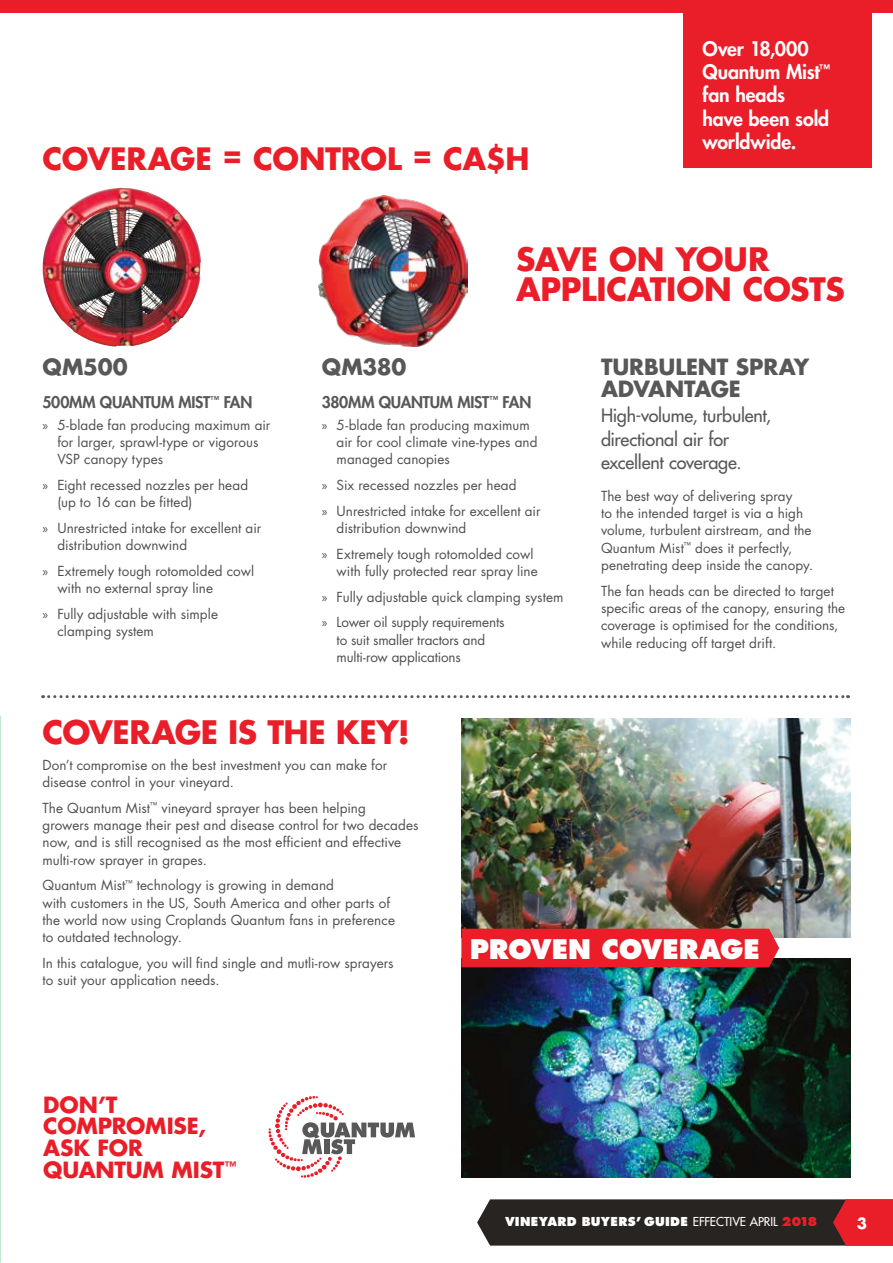
<style>
.page{position:relative;width:893px;height:1263px;background:#fff}
.page>*{position:absolute;margin:0;border:0;box-sizing:border-box;transform-origin:0 0}
.t1{font:700 31.5px/30.2px "Futura Std";letter-spacing:-.015em;color:#ea1e29}
.t2{font:700 30px "Futura Std";letter-spacing:-.01em;color:#ea1e29}
.t3{font:800 26.25px "Futura Std";letter-spacing:-.005em;color:#fff}
.t4{font:700 21.75px/21.8px "Futura Std";letter-spacing:-.01em;color:#ea1e29}
.t5{font:700 21.75px/21.8px "Futura Std";letter-spacing:-.01em;color:#585858}
.t6{font:800 19.5px/23.2px "Futura Std";letter-spacing:-.005em;color:#fff}
.t7{font:500 18px/23.2px "Futura Std";letter-spacing:-.015em;color:#585858}
.t8{font:800 15.75px "Futura Std";letter-spacing:-.015em;color:#585858}
.t9{font:700 15px "Futura Std";color:#fff}
.t10{font:13.5px/17.2px "Futura Std";letter-spacing:.005em;color:#504f4f}
.t11{font:13.5px/17.2px "Futura Std";letter-spacing:-.015em;color:#504f4f}
.t12{font:800 12px "Futura Std";letter-spacing:.025em;color:#fff}
.s1{font-family:"Myriad Pro"}
.s2{font-weight:500}
.s3{color:#ea1e29}
</style>
<div class="page">
<img style="left:319px;top:196px;width:149px;height:151px">
<div style="left:683px;top:0;width:188px;height:58px;background:#ea1e29"></div>
<div style="left:683px;top:21px;width:188px;height:147px;background:#ea1e29"></div>
<img style="left:43px;top:188px;width:158px;height:159px">
<svg style="left:43px;top:695px;width:805px;height:3px"></svg>
<img style="left:0;top:715px;width:1px;height:548px">
<img style="left:461px;top:718px;width:389px;height:219px">
<img style="left:461px;top:959px;width:389px;height:219px">
<div style="left:461px;top:929px;width:318px;height:38px;background:#ea1e29"></div>
<svg style="left:477px;top:1199px;width:416px;height:46px;background:#452928"></svg>
<div style="left:0;top:0;width:893px;height:13px;background:#ea1e29"></div>
<svg style="left:268px;top:1096px;width:147px;height:82px"></svg>
<h2 class="t2" style="left:43px;top:139px;width:488px">COVERAGE = CONTROL = CA$H</h2>
<h3 class="t6" style="left:702px;top:37px;width:129px">Over 18,000<br>Quantum Mist<sup>™ </sup>fan heads have been sold worldwide.</h3>
<h3 class="t5" style="left:43px;top:356px;width:87px">QM500</h3>
<p class="t8" style="left:43px;top:392px;width:211px">500MM QUANTUM MIST<sup>™</sup> FAN</p>
<p class="t10" style="left:57px;top:416px;width:214px;text-indent:-15px"><span class="s1">»</span> 5-blade fan producing maximum air for larger, sprawl-type or vigorous<br>VSP canopy types</p>
<p class="t10" style="left:57px;top:476px;width:192px;text-indent:-15px"><span class="s1">»</span> Eight recessed nozzles per head (up to 16 can be fitted)</p>
<p class="t10" style="left:57px;top:519px;width:205px;text-indent:-15px"><span class="s1">»</span> Unrestricted intake for excellent air distribution downwind</p>
<p class="t10" style="left:57px;top:562px;width:198px;text-indent:-15px"><span class="s1">»</span> Extremely tough rotomolded cowl with no external spray line</p>
<p class="t10" style="left:57px;top:605px;width:162px;text-indent:-15px"><span class="s1">»</span> Fully adjustable with simple clamping system</p>
<h1 class="t1" style="left:516px;top:243px;width:330px">SAVE ON YOUR<br>APPLICATION COSTS</h1>
<h3 class="t5" style="left:322px;top:356px;width:86px">QM380</h3>
<p class="t8" style="left:322px;top:392px;width:211px">380MM QUANTUM MIST<sup>™</sup> FAN</p>
<p class="t10" style="left:337px;top:416px;width:202px;text-indent:-15px"><span class="s1">»</span> 5-blade fan producing maximum air for cool climate vine-types and managed canopies</p>
<p class="t10" style="left:322px;top:472px;width:220px;line-height:25.8px"><span class="s1">»</span> Six recessed nozzles per head<br><span class="s1">»</span> Unrestricted intake for excellent air</p>
<p class="t10" style="left:322px;top:515px;width:213px;line-height:25.8px;text-indent:15px">distribution downwind<br><span class="s1">»</span> Extremely tough rotomolded cowl</p>
<p class="t10" style="left:322px;top:558px;width:243px;line-height:25.8px;text-indent:15px">with fully protected rear spray line<br><span class="s1">»</span> Fully adjustable quick clamping system <span class="s1">»</span> Lower oil supply requirements</p>
<p class="t11" style="left:337px;top:631px;width:150px">to suit smaller tractors and multi-row applications</p>
<h3 class="t5" style="left:601px;top:356px;width:210px">TURBULENT SPRAY<br>ADVANTAGE</h3>
<h3 class="t7" style="left:601px;top:404px;width:172px">High-volume, turbulent, directional air for excellent coverage.</h3>
<p class="t10" style="left:601px;top:487px;width:214px">The best way of delivering spray<br>to the intended target is via a high volume, turbulent airstream, and the Quantum Mist<sup>™</sup> does it perfectly, penetrating deep inside the canopy.</p>
<p class="t10" style="left:601px;top:582px;width:246px">The fan heads can be directed to target specific areas of the canopy, ensuring the coverage is optimised for the conditions, while reducing off target drift.</p>
<h1 class="t1" style="left:43px;top:717px;width:369px">COVERAGE IS THE KEY!</h1>
<p class="t10" style="left:43px;top:756px;width:346px">Don’t compromise on the best investment you can make for disease control in your vineyard.</p>
<p class="t10" style="left:43px;top:799px;width:378px">The Quantum Mist<sup>™</sup> vineyard sprayer has been helping<br>growers manage their pest and disease control for two decades now, and is still recognised as the most efficient and effective multi-row sprayer in grapes.</p>
<p class="t10" style="left:43px;top:877px;width:354px">Quantum Mist<sup>™</sup> technology is growing in demand<br>with customers in the US, South America and other parts of the world now using Croplands Quantum fans in preference to outdated technology.</p>
<p class="t10" style="left:43px;top:954px;width:353px">In this catalogue, you will find single and mutli-row sprayers to suit your application needs.</p>
<h3 class="t4" style="left:43px;top:1093px;width:195px">DON’T<br>COMPROMISE,<br>ASK FOR<br>QUANTUM MIST<sup>™</sup></h3>
<h3 class="t3" style="left:470px;top:932px;width:292px">PROVEN COVERAGE</h3>
<p class="t12" style="left:505px;top:1214px;width:314px">VINEYARD BUYERS’ GUIDE <span class="s2">EFFECTIVE APRIL</span> <span class="s3">2018</span></p>
<p class="t9" style="left:857px;top:1213px;width:12px">3</p>
</div>
